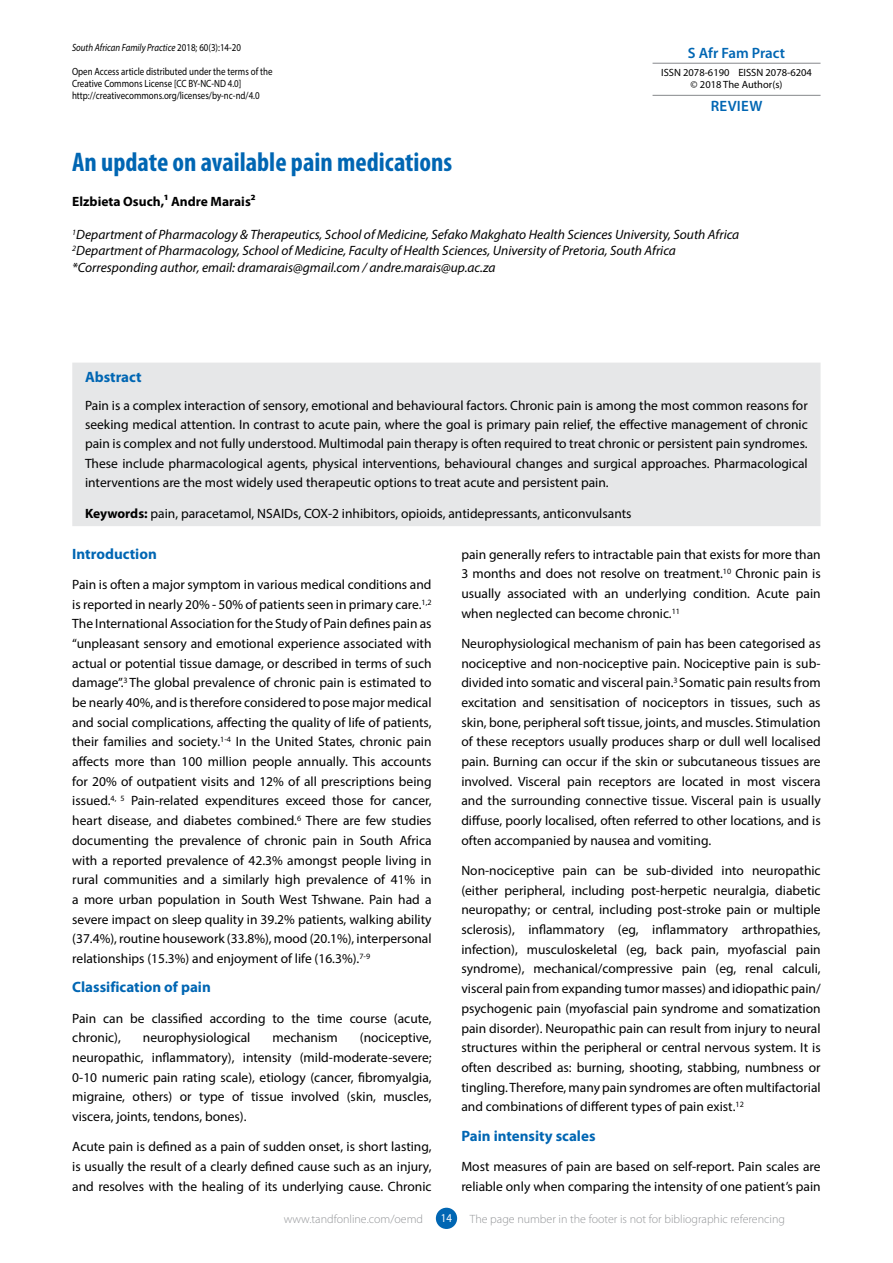
<style>
.page{position:relative;width:893px;height:1263px;background:#fff}
.page>*{position:absolute;margin:0;border:0;box-sizing:border-box;transform-origin:0 0}
.t1{font:700 condensed 27px "Myriad Pro";color:#0066b3}
.t2{font:700 15px "Myriad Pro";color:#0066b3}
.t3{font:600 15px "Myriad Pro";color:#0066b3}
.t4{font:13.5px/19.6px "Myriad Pro";color:#000;text-align:justify}
.t5{font:italic 13.5px/16.5px "Myriad Pro";color:#000}
.t6{font:700 13.5px "Myriad Pro";color:#000}
.t7{font:300 12px "Myriad Pro";color:#939598}
.t8{font:12px "Myriad Pro";color:#fff;scale:.9 1}
.t9{font:10.5px/12px "Myriad Pro";color:#000;scale:.85 1}
.t10{font:10.5px/12px "Myriad Pro";color:#000;text-align:center}
.t11{font:italic 10.5px "Myriad Pro";color:#000;scale:.85 1}
.s1{font-style:normal}
.s2{font-weight:700}
</style>
<div class="page">
<div style="left:436px;top:1208px;width:21px;height:21px;background:#0066b3;border-radius:50%"></div>
<hr style="left:652px;top:63px;width:168px;height:1px;background:#939598">
<hr style="left:652px;top:95px;width:168px;height:1px;background:#939598">
<div style="left:72px;top:363px;width:748px;height:163px;background:#e6e7e8"></div>
<p class="t11" style="left:72px;top:41px;width:200px">South African Family Practice <span class="s1">2018; 60(3):14-20</span></p>
<p class="t9" style="left:72px;top:65px;width:237px">Open Access article distributed under the terms of the<br>Creative Commons License [CC BY-NC-ND 4.0] http://creativecommons.org/licenses/by-nc-nd/4.0</p>
<p class="t3" style="left:688px;top:44px;width:99px">S Afr Fam Pract</p>
<p class="t10" style="left:661px;top:67px;width:152px">ISSN 2078-6190 EISSN 2078-6204 © 2018 The Author(s)</p>
<p class="t3" style="left:711px;top:96px;width:53px">REVIEW</p>
<h1 class="t1" style="left:72px;top:145px;width:381px">An update on available pain medications</h1>
<p class="t6" style="left:72px;top:192px;width:185px">Elzbieta Osuch,1 Andre Marais2</p>
<p class="t5" style="left:72px;top:226px;width:668px"><sup>1</sup>Department of Pharmacology &amp; Therapeutics, School of Medicine, Sefako Makghato Health Sciences University, South Africa<br><sup>2</sup>Department of Pharmacology, School of Medicine, Faculty of Health Sciences, University of Pretoria, South Africa *Corresponding author, email: dramarais@gmail.com / andre.marais@up.ac.za</p>
<p class="t2" style="left:85px;top:367px;width:58px">Abstract</p>
<p class="t4" style="left:85px;top:395px;width:724px">Pain is a complex interaction of sensory, emotional and behavioural factors. Chronic pain is among the most common reasons for seeking medical attention. In contrast to acute pain, where the goal is primary pain relief, the effective management of chronic pain is complex and not fully understood. Multimodal pain therapy is often required to treat chronic or persistent pain syndromes.<br>These include pharmacological agents, physical interventions, behavioural changes and surgical approaches. Pharmacological interventions are the most widely used therapeutic options to treat acute and persistent pain.</p>
<p class="t4" style="left:85px;top:503px;width:548px"><span class="s2">Keywords:</span> pain, paracetamol, NSAIDs, COX-2 inhibitors, opioids, antidepressants, anticonvulsants</p>
<p class="t2" style="left:72px;top:544px;width:86px">Introduction</p>
<p class="t4" style="left:72px;top:574px;width:361px">Pain is often a major symptom in various medical conditions and is reported in nearly 20% - 50% of patients seen in primary care.<sup>1,2<br></sup>The International Association for the Study of Pain defines pain as “unpleasant sensory and emotional experience associated with actual or potential tissue damage, or described in terms of such damage”.<sup>3</sup> The global prevalence of chronic pain is estimated to be nearly 40%, and is therefore considered to pose major medical and social complications, affecting the quality of life of patients, their families and society.<sup>1-4</sup> In the United States, chronic pain affects more than 100 million people annually. This accounts for 20% of outpatient visits and 12% of all prescriptions being issued.<sup>4,</sup> <sup>5</sup> Pain-related expenditures exceed those for cancer, heart disease, and diabetes combined.<sup>6</sup> There are few studies documenting the prevalence of chronic pain in South Africa with a reported prevalence of 42.3% amongst people living in rural communities and a similarly high prevalence of 41% in a more urban population in South West Tshwane. Pain had a severe impact on sleep quality in 39.2% patients, walking ability (37.4%), routine housework (33.8%), mood (20.1%), interpersonal relationships (15.3%) and enjoyment of life (16.3%).<sup>7-9</sup></p>
<p class="t2" style="left:72px;top:977px;width:140px">Classification of pain</p>
<p class="t4" style="left:72px;top:1008px;width:361px">Pain can be classified according to the time course (acute, chronic),</p>
<p class="t4" style="left:143px;top:1028px;width:109px">neurophysiological</p>
<p class="t4" style="left:272px;top:1028px;width:67px">mechanism</p>
<p class="t4" style="left:72px;top:1028px;width:361px;text-indent:288px">(nociceptive, neuropathic, inflammatory), intensity (mild-moderate-severe; 0-10 numeric pain rating scale), etiology (cancer, fibromyalgia, migraine, others) or type of tissue involved (skin, muscles, viscera, joints, tendons, bones).</p>
<p class="t4" style="left:72px;top:1137px;width:361px">Acute pain is defined as a pain of sudden onset, is short lasting, is usually the result of a clearly defined cause such as an injury, and resolves with the healing of its underlying cause. Chronic</p>
<p class="t4" style="left:461px;top:544px;width:361px">pain generally refers to intractable pain that exists for more than 3 months and does not resolve on treatment.<sup>10</sup> Chronic pain is usually associated with an underlying condition. Acute pain when neglected can become chronic.<sup>11</sup></p>
<p class="t4" style="left:461px;top:633px;width:361px">Neurophysiological mechanism of pain has been categorised as nociceptive and non-nociceptive pain. Nociceptive pain is sub&shy;divided into somatic and visceral pain.<sup>3</sup> Somatic pain results from excitation and sensitisation of nociceptors in tissues, such as skin, bone, peripheral soft tissue, joints, and muscles. Stimulation of these receptors usually produces sharp or dull well localised pain. Burning can occur if the skin or subcutaneous tissues are involved. Visceral pain receptors are located in most viscera and the surrounding connective tissue. Visceral pain is usually diffuse, poorly localised, often referred to other locations, and is often accompanied by nausea and vomiting.</p>
<p class="t4" style="left:461px;top:860px;width:361px">Non-nociceptive pain can be sub-divided into neuropathic (either peripheral, including post-herpetic neuralgia, diabetic neuropathy; or central, including post-stroke pain or multiple sclerosis), inflammatory (eg, inflammatory arthropathies, infection), musculoskeletal (eg, back pain, myofascial pain syndrome), mechanical/compressive pain (eg, renal calculi, visceral pain from expanding tumor masses) and idiopathic pain/ psychogenic pain (myofascial pain syndrome and somatization pain disorder). Neuropathic pain can result from injury to neural structures within the peripheral or central nervous system. It is often described as: burning, shooting, stabbing, numbness or tingling. Therefore, many pain syndromes are often multifactorial and combinations of different types of pain exist.<sup>12</sup></p>
<p class="t2" style="left:461px;top:1126px;width:136px">Pain intensity scales</p>
<p class="t4" style="left:461px;top:1156px;width:361px">Most measures of pain are based on self-report. Pain scales are reliable only when comparing the intensity of one patient’s pain</p>
<p class="t7" style="left:284px;top:1212px;width:141px">www.tandfonline.com/oemd</p>
<p class="t8" style="left:441px;top:1211px;width:14px">14</p>
<p class="t7" style="left:470px;top:1212px;width:317px">The page number in the footer is not for bibliographic referencing</p>
</div>
